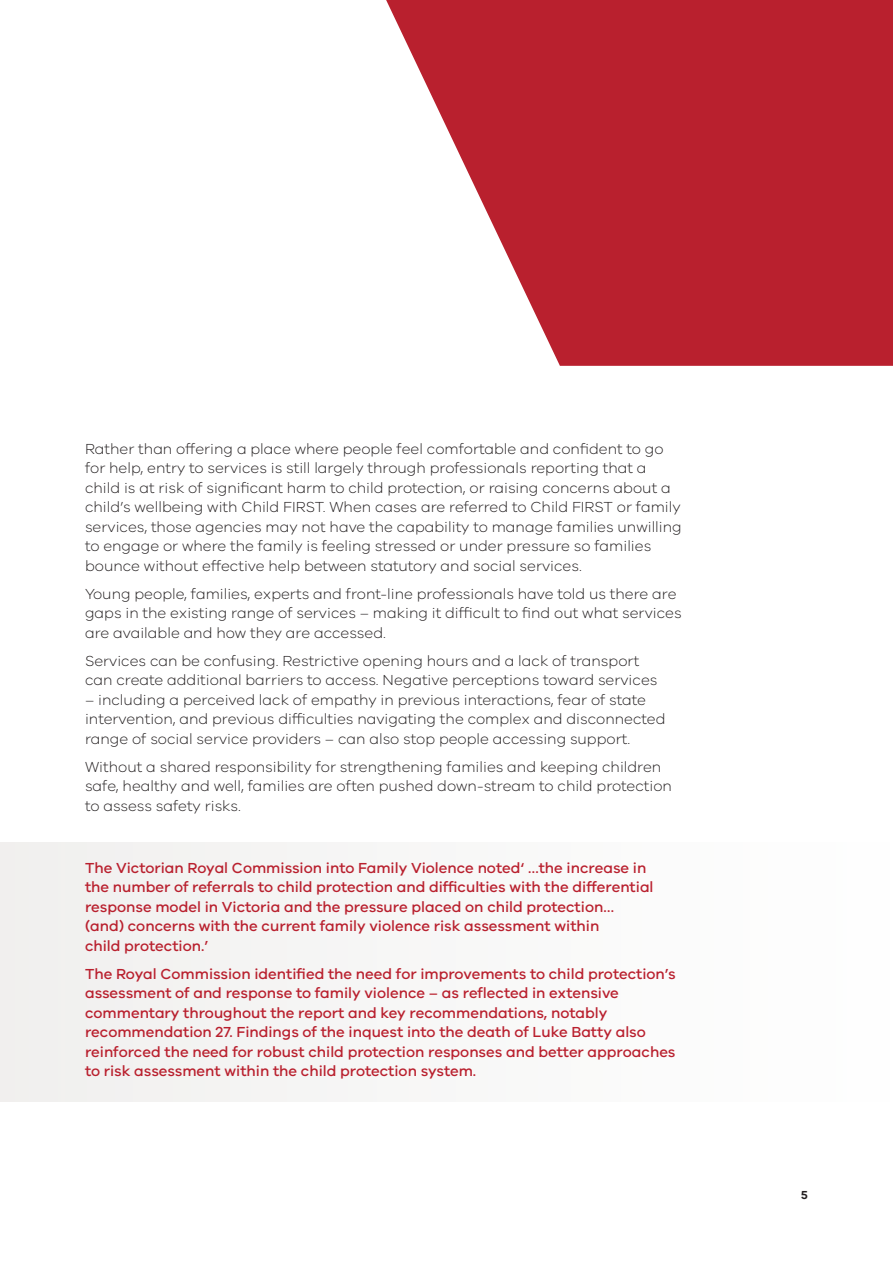
<style>
.page{position:relative;width:893px;height:1263px;background:#fff}
.page>*{position:absolute;margin:0;border:0;box-sizing:border-box;transform-origin:0 0}
.t1{font:300 15px/19.5px "VIC";color:#231f20}
.t2{font:500 15px/19.5px "VIC";color:#b9202e}
.t3{font:600 12px "VIC";color:#231f20}
</style>
<div class="page">
<svg style="left:386px;top:0;width:507px;height:366px;fill:#b9202e"></svg>
<div style="left:0;top:843px;width:893px;height:258px;background:#f8f7f7"></div>
<p class="t1" style="left:85px;top:438px;width:598px">Rather than offering a place where people feel comfortable and confident to go for help, entry to services is still largely through professionals reporting that a child is at risk of significant harm to child protection, or raising concerns about a child’s wellbeing with Child FIRST. When cases are referred to Child FIRST or family services, those agencies may not have the capability to manage families unwilling to engage or where the family is feeling stressed or under pressure so families bounce without effective help between statutory and social services.</p>
<p class="t1" style="left:85px;top:583px;width:598px">Young people, families, experts and front-line professionals have told us there are gaps in the existing range of services – making it difficult to find out what services are available and how they are accessed.</p>
<p class="t1" style="left:85px;top:650px;width:574px">Services can be confusing. Restrictive opening hours and a lack of transport can create additional barriers to access. Negative perceptions toward services</p>
<p class="t1" style="left:85px;top:689px;width:582px">– including a perceived lack of empathy in previous interactions, fear of state intervention, and previous difficulties navigating the complex and disconnected range of social service providers – can also stop people accessing support.</p>
<p class="t1" style="left:85px;top:756px;width:588px">Without a shared responsibility for strengthening families and keeping children safe, healthy and well, families are often pushed down-stream to child protection to assess safety risks.</p>
<p class="t2" style="left:85px;top:857px;width:570px">The Victorian Royal Commission into Family Violence noted‘ …the increase in the number of referrals to child protection and difficulties with the differential response model in Victoria and the pressure placed on child protection… (and) concerns with the current family violence risk assessment within<br>child protection.’</p>
<p class="t2" style="left:85px;top:963px;width:592px">The Royal Commission identified the need for improvements to child protection’s assessment of and response to family violence – as reflected in extensive commentary throughout the report and key recommendations, notably recommendation 27. Findings of the inquest into the death of Luke Batty also reinforced the need for robust child protection responses and better approaches to risk assessment within the child protection system.</p>
<p class="t3" style="left:801px;top:1188px;width:8px">5</p>
</div>
